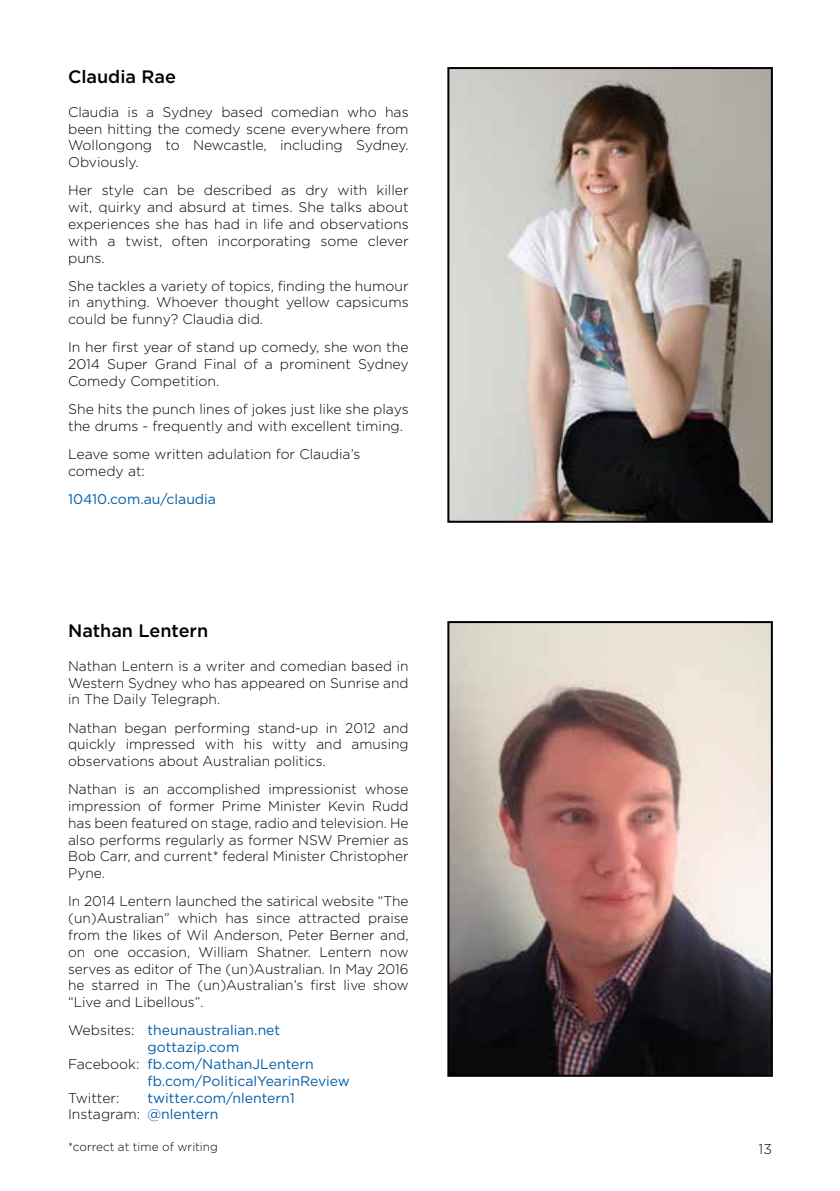
<style>
.page{position:relative;width:840px;height:1191px;background:#fff}
.page>*{position:absolute;margin:0;border:0;box-sizing:border-box;transform-origin:0 0}
.t1{font:500 18px "Gotham";color:#000}
.t2{font:300 14px/16.8px "Gotham";color:#000;text-align:justify}
.t3{font:14px/16.8px "Gotham";color:#005da9}
.t4{font:300 12px "Gotham";color:#000}
.s1{font-weight:300;color:#000}
</style>
<div class="page">
<img style="left:450px;top:70px;width:319px;height:450px">
<div style="left:447px;top:67px;width:325px;height:456px;border:2px solid #000"></div>
<img style="left:450px;top:624px;width:319px;height:449px">
<div style="left:447px;top:621px;width:325px;height:455px;border:2px solid #000"></div>
<p class="t1" style="left:68px;top:66px;width:109px">Claudia Rae</p>
<p class="t2" style="left:68px;top:103px;width:342px">Claudia is a Sydney based comedian who has been hitting the comedy scene everywhere from Wollongong to Newcastle, including Sydney.<br>Obviously.</p>
<p class="t2" style="left:68px;top:181px;width:342px">Her style can be described as dry with killer wit, quirky and absurd at times. She talks about experiences she has had in life and observations with a twist, often incorporating some clever puns.</p>
<p class="t2" style="left:68px;top:277px;width:342px">She tackles a variety of topics, finding the humour in anything. Whoever thought yellow capsicums could be funny? Claudia did.</p>
<p class="t2" style="left:68px;top:339px;width:342px">In her first year of stand up comedy, she won the 2014 Super Grand Final of a prominent Sydney Comedy Competition.</p>
<p class="t2" style="left:68px;top:400px;width:342px">She hits the punch lines of jokes just like she plays the drums - frequently and with excellent timing.</p>
<p class="t2" style="left:68px;top:445px;width:294px">Leave some written adulation for Claudia’s comedy at:</p>
<p class="t3" style="left:68px;top:490px;width:149px">10410.com.au/claudia</p>
<p class="t1" style="left:68px;top:620px;width:141px">Nathan Lentern</p>
<p class="t2" style="left:68px;top:657px;width:342px">Nathan Lentern is a writer and comedian based in Western Sydney who has appeared on Sunrise and in The Daily Telegraph.</p>
<p class="t2" style="left:68px;top:719px;width:342px">Nathan began performing stand-up in 2012 and quickly impressed with his witty and amusing observations about Australian politics.</p>
<p class="t2" style="left:68px;top:780px;width:342px">Nathan is an accomplished impressionist whose impression of former Prime Minister Kevin Rudd has been featured on stage, radio and television. He also performs regularly as former NSW Premier as Bob Carr, and current* federal Minister Christopher Pyne.</p>
<p class="t2" style="left:68px;top:892px;width:342px">In 2014 Lentern launched the satirical website “The (un)Australian” which has since attracted praise from the likes of Wil Anderson, Peter Berner and, on one occasion, William Shatner. Lentern now serves as editor of The (un)Australian. In May 2016 he starred in The (un)Australian’s first live show “Live and Libellous”.</p>
<p class="t3" style="left:68px;top:1021px;width:213px"><span class="s1">Websites:</span> theunaustralian.net</p>
<p class="t3" style="left:147px;top:1038px;width:93px">gottazip.com</p>
<p class="t3" style="left:68px;top:1055px;width:247px"><span class="s1">Facebook:</span> fb.com/NathanJLentern</p>
<p class="t3" style="left:147px;top:1072px;width:204px">fb.com/PoliticalYearinReview</p>
<p class="t2" style="left:68px;top:1089px;width:53px">Twitter:</p>
<p class="t3" style="left:68px;top:1089px;width:228px;text-indent:79px">twitter.com/nlentern1<br><span class="s1">Instagram:</span> @nlentern</p>
<p class="t4" style="left:68px;top:1138px;width:151px">*correct at time of writing</p>
<p class="t2" style="left:758px;top:1140px;width:15px">13</p>
</div>
